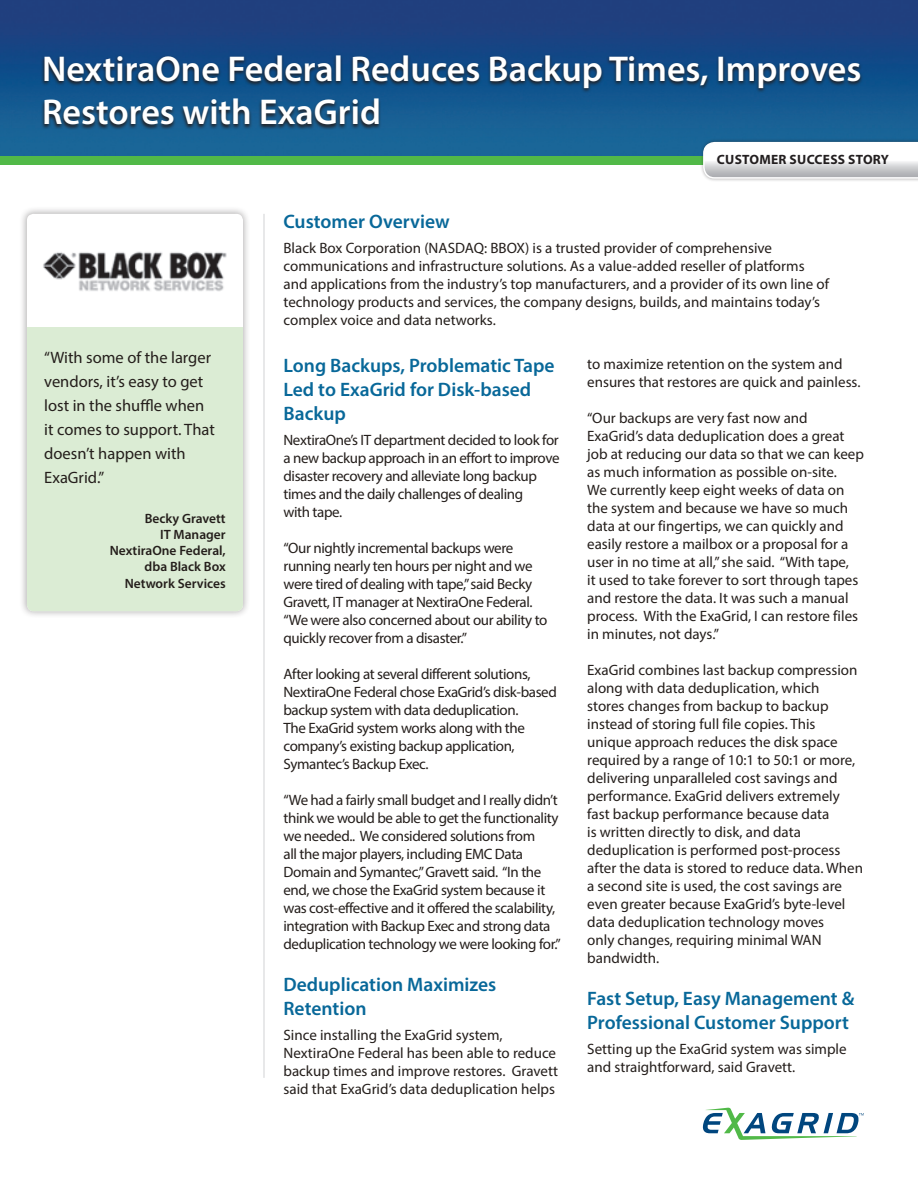
<style>
.page{position:relative;width:918px;height:1188px;background:#fff}
.page>*{position:absolute;margin:0;border:0;box-sizing:border-box;transform-origin:0 0}
.Headline{font:600 36px/43.2px "Myriad Pro";color:#fff}
.Blue_Paragraph_heade{font:600 19.5px/24px "Myriad Pro";color:#086899}
.Customer_Quote{font:16.5px/24px "Myriad Pro";color:#241e1b}
.Body_Copy{font:15px/18px "Myriad Pro";color:#241e1b}
.Body_Copy-2{font:15px/18px "Myriad Pro";letter-spacing:-.025em;color:#241e1b}
.Quote_Author{font:600 13.5px "Myriad Pro";color:#241e1b}
.t1{font:700 13.5px "Myriad Pro";letter-spacing:.02em;color:#231f20}
</style>
<div class="page">
<img style="left:0;top:0;width:918px;height:156px">
<div style="left:0;top:156px;width:918px;height:8px;background:#51b948"></div>
<div style="left:700px;top:139px;width:218px;height:43px;background:#231f20;opacity:.4"></div>
<svg style="left:703px;top:142px;width:215px;height:37px"></svg>
<svg style="left:702px;top:1107px;width:162px;height:33px"></svg>
<div style="left:19px;top:206px;width:232px;height:413px;background:#231f20;opacity:.4"></div>
<div style="left:27px;top:214px;width:216px;height:397px;background:#fff;border-radius:7px"></div>
<div style="left:27px;top:327px;width:216px;height:284px;background:#dbecd4"></div>
<svg style="left:41px;top:54px;width:822px;height:76px;background:#144b7a"></svg>
<hr style="left:264px;top:214px;width:1px;height:864px;background:#d1d2d4">
<img style="left:43px;top:251px;width:184px;height:41px">
<p class="Headline" style="left:42px;top:46px;width:821px">NextiraOne Federal Reduces Backup Times, Improves<br>Restores with ExaGrid</p>
<p class="t1" style="left:717px;top:151px;width:174px">CUSTOMER SUCCESS STORY</p>
<p class="Customer_Quote" style="left:44px;top:345px;width:172px">“With some of the larger vendors, it’s easy to get lost in the shuffle when it comes to support. That doesn’t happen with<br>ExaGrid.”</p>
<p class="Quote_Author" style="left:145px;top:510px;width:82px">Becky Gravett</p>
<p class="Quote_Author" style="left:160px;top:526px;width:67px">IT Manager</p>
<p class="Quote_Author" style="left:110px;top:542px;width:117px">NextiraOne Federal,</p>
<p class="Quote_Author" style="left:145px;top:558px;width:83px">dba Black Box</p>
<p class="Quote_Author" style="left:125px;top:575px;width:102px">Network Services</p>
<p class="Blue_Paragraph_heade" style="left:284px;top:209px;width:168px">Customer Overview</p>
<p class="Body_Copy" style="left:284px;top:239px;width:547px">Black Box Corporation (NASDAQ: BBOX) is a trusted provider of comprehensive communications and infrastructure solutions. As a value-added reseller of platforms and applications from the industry’s top manufacturers, and a provider of its own line of technology products and services, the company designs, builds, and maintains today’s complex voice and data networks.</p>
<p class="Blue_Paragraph_heade" style="left:284px;top:353px;width:273px">Long Backups, Problematic Tape<br>Led to ExaGrid for Disk-based<br>Backup</p>
<p class="Body_Copy-2" style="left:284px;top:431px;width:278px">NextiraOne’s IT department decided to look for a new backup approach in an effort to improve disaster recovery and alleviate long backup times and the daily challenges of dealing<br>with tape.</p>
<p class="Body_Copy-2" style="left:284px;top:539px;width:266px">“Our nightly incremental backups were running nearly ten hours per night and we were tired of dealing with tape,” said Becky Gravett, IT manager at NextiraOne Federal. “We were also concerned about our ability to quickly recover from a disaster.”</p>
<p class="Body_Copy-2" style="left:284px;top:665px;width:275px">After looking at several different solutions, NextiraOne Federal chose ExaGrid’s disk-based backup system with data deduplication.<br>The ExaGrid system works along with the company’s existing backup application, Symantec’s Backup Exec.</p>
<p class="Body_Copy-2" style="left:284px;top:791px;width:279px">“We had a fairly small budget and I really didn’t think we would be able to get the functionality we needed.. We considered solutions from<br>all the major players, including EMC Data Domain and Symantec,” Gravett said. “In the end, we chose the ExaGrid system because it was cost-effective and it offered the scalability, integration with Backup Exec and strong data deduplication technology we were looking for.”</p>
<p class="Blue_Paragraph_heade" style="left:284px;top:972px;width:214px">Deduplication Maximizes<br>Retention</p>
<p class="Body_Copy" style="left:284px;top:1026px;width:276px">Since installing the ExaGrid system, NextiraOne Federal has been able to reduce backup times and improve restores. Gravett said that ExaGrid’s data deduplication helps</p>
<p class="Body_Copy" style="left:587px;top:355px;width:275px">to maximize retention on the system and ensures that restores are quick and painless.</p>
<p class="Body_Copy" style="left:587px;top:409px;width:278px">“Our backups are very fast now and ExaGrid’s data deduplication does a great job at reducing our data so that we can keep as much information as possible on-site.<br>We currently keep eight weeks of data on the system and because we have so much data at our fingertips, we can quickly and easily restore a mailbox or a proposal for a user in no time at all,” she said. “With tape,<br>it used to take forever to sort through tapes and restore the data. It was such a manual process. With the ExaGrid, I can restore files in minutes, not days.”</p>
<p class="Body_Copy" style="left:587px;top:661px;width:277px">ExaGrid combines last backup compression along with data deduplication, which<br>stores changes from backup to backup instead of storing full file copies. This unique approach reduces the disk space required by a range of 10:1 to 50:1 or more, delivering unparalleled cost savings and performance. ExaGrid delivers extremely fast backup performance because data<br>is written directly to disk, and data deduplication is performed post-process after the data is stored to reduce data. When a second site is used, the cost savings are even greater because ExaGrid’s byte-level data deduplication technology moves<br>only changes, requiring minimal WAN bandwidth.</p>
<p class="Blue_Paragraph_heade" style="left:587px;top:986px;width:269px">Fast Setup, Easy Management &amp;<br>Professional Customer Support</p>
<p class="Body_Copy" style="left:587px;top:1039px;width:261px">Setting up the ExaGrid system was simple and straightforward, said Gravett.</p>
</div>
